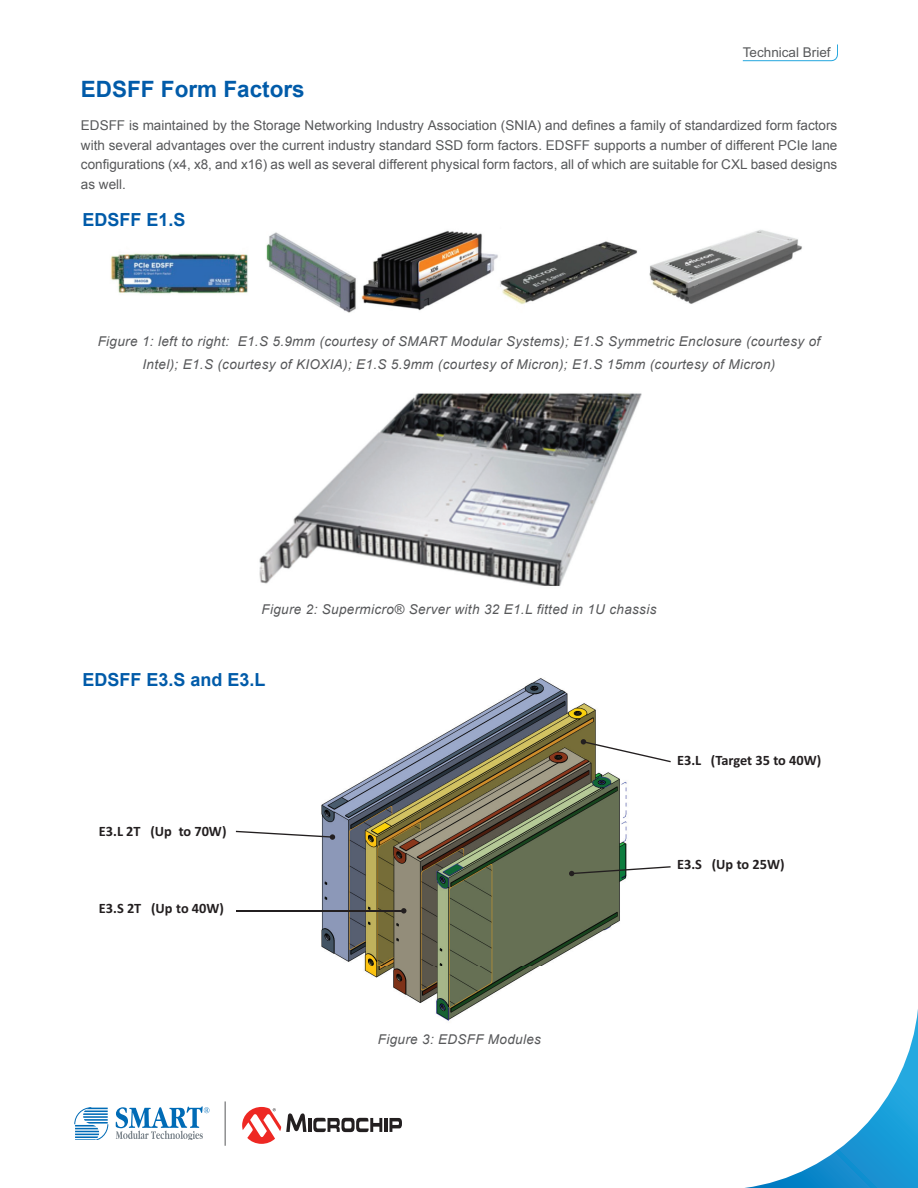
<style>
.page{position:relative;width:918px;height:1188px;background:#fff}
.page>*{position:absolute;margin:0;border:0;box-sizing:border-box;transform-origin:0 0}
.t1{font:700 22.5px "Arial";color:#015ba9}
.t2{font:700 18px "Arial";color:#015ba9}
.t3{font:700 14.4px "Calibri";color:#231f20}
.t4{font:13.5px/19.5px "Arial";color:#57585a;text-align:justify}
.t5{font:italic 13.5px/22.5px "Arial";letter-spacing:.025em;color:#57585a;text-align:center}
.t6{font:13.5px "Arial";color:#58595b}
</style>
<div class="page">
<img style="left:110px;top:229px;width:692px;height:84px">
<img style="left:321px;top:678px;width:306px;height:343px">
<svg style="left:569px;top:866px;width:102px;height:10px"></svg>
<svg style="left:581px;top:739px;width:90px;height:23px"></svg>
<hr style="left:236px;top:910px;width:168px;height:2px;background:#231f20">
<svg style="left:401px;top:908px;width:5px;height:6px"></svg>
<svg style="left:236px;top:831px;width:99px;height:9px"></svg>
<svg style="left:743px;top:44px;width:95px;height:17px"></svg>
<img style="left:259px;top:393px;width:383px;height:193px">
<svg style="left:116px;top:1106px;width:93px;height:34px"></svg>
<svg style="left:75px;top:1107px;width:33px;height:33px"></svg>
<hr style="left:308px;top:1118px;width:4px;height:14px;background:#231f20">
<hr style="left:384px;top:1118px;width:4px;height:14px;background:#231f20">
<svg style="left:389px;top:1118px;width:13px;height:14px"></svg>
<svg style="left:313px;top:1118px;width:69px;height:14px"></svg>
<svg style="left:242px;top:1107px;width:65px;height:37px"></svg>
<hr style="left:225px;top:1101px;width:1px;height:45px;background:#57585a">
<svg style="left:745px;top:1009px;width:173px;height:179px"></svg>
<p class="t6" style="left:743px;top:44px;width:89px">Technical Brief</p>
<h1 class="t1" style="left:81px;top:74px;width:225px">EDSFF Form Factors</h1>
<p class="t4" style="left:81px;top:116px;width:758px">EDSFF is maintained by the Storage Networking Industry Association (SNIA) and defines a family of standardized form factors with several advantages over the current industry standard SSD form factors. EDSFF supports a number of different PCIe lane configurations (x4, x8, and x16) as well as several different physical form factors, all of which are suitable for CXL based designs as well.</p>
<h2 class="t2" style="left:82px;top:208px;width:105px">EDSFF E1.S</h2>
<p class="t5" style="left:98px;top:331px;width:724px">Figure 1: left to right: E1.S 5.9mm (courtesy of SMART Modular Systems); E1.S Symmetric Enclosure (courtesy of<br>Intel); E1.S (courtesy of KIOXIA); E1.S 5.9mm (courtesy of Micron); E1.S 15mm (courtesy of Micron)</p>
<p class="t5" style="left:262px;top:598px;width:396px">Figure 2: Supermicro® Server with 32 E1.L fitted in 1U chassis</p>
<h2 class="t2" style="left:82px;top:668px;width:185px">EDSFF E3.S and E3.L</h2>
<p class="t3" style="left:99px;top:822px;width:129px">E3.L 2T (Up to 70W)</p>
<p class="t3" style="left:99px;top:899px;width:127px">E3.S 2T (Up to 40W)</p>
<p class="t5" style="left:378px;top:1028px;width:165px">Figure 3: EDSFF Modules</p>
<p class="t3" style="left:677px;top:751px;width:146px">E3.L (Target 35 to 40W)</p>
<p class="t3" style="left:677px;top:855px;width:109px">E3.S (Up to 25W)</p>
</div>
